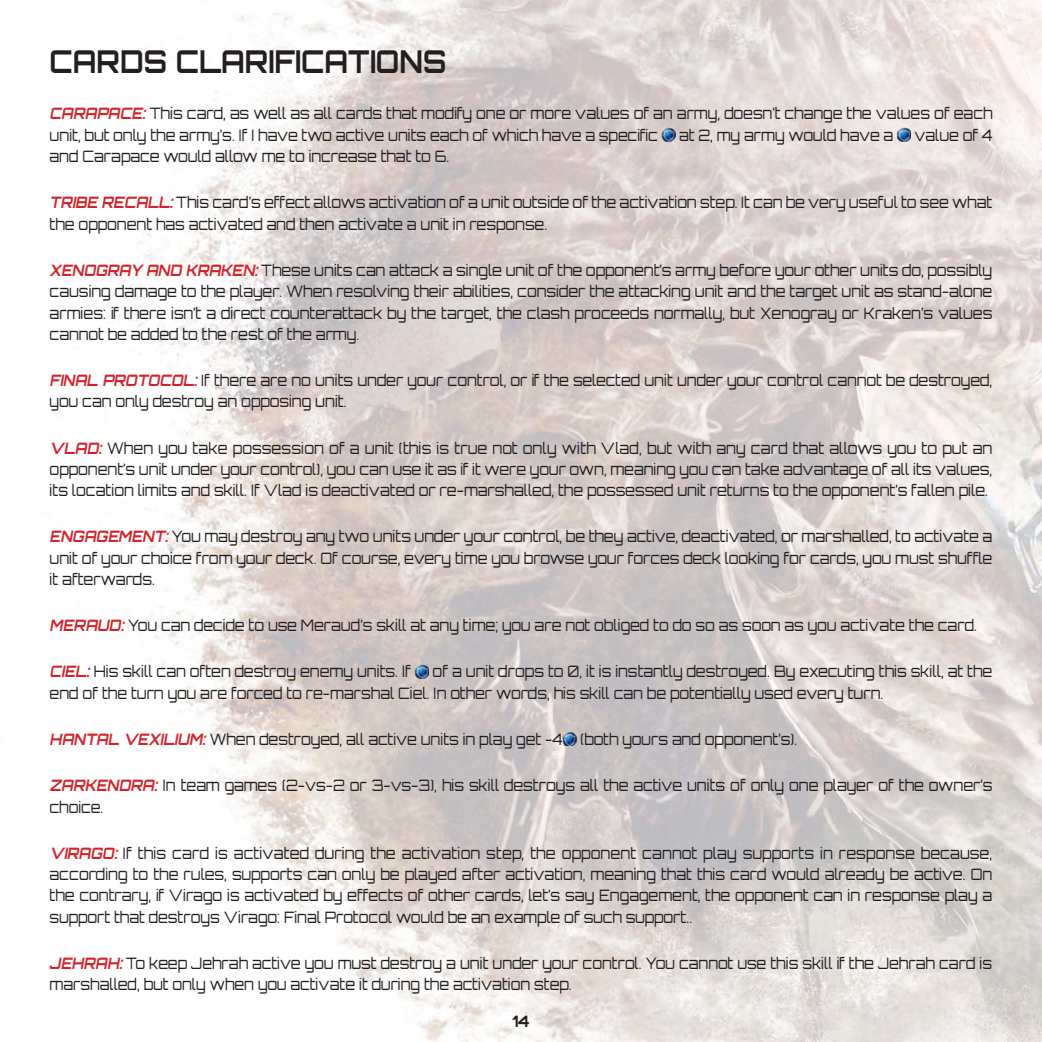
<style>
.page{position:relative;width:1042px;height:1042px;background:#fff}
.page>*{position:absolute;margin:0;border:0;box-sizing:border-box;transform-origin:0 0}
.t1{font:700 31.5px "Orbitron";color:#231f20;scale:.9 1}
.t2{font:300 15.75px/21.3px "Orbitron";color:#231f20;scale:.9 1}
.t3{font:700 15.75px "Orbitron";color:#231f20}
.s1{font-weight:700;font-style:italic;color:#d2232a}
</style>
<div class="page">
<img style="left:62px;top:0;width:637px;height:639px">
<img style="left:699px;top:0;width:343px;height:1042px">
<img style="left:162px;top:639px;width:538px;height:403px">
<img style="left:210px;top:733px;width:352px;height:15px">
<svg style="left:662px;top:128px;width:13px;height:13px"></svg>
<svg style="left:897px;top:128px;width:13px;height:13px"></svg>
<img style="left:415px;top:665px;width:14px;height:13px">
<img style="left:563px;top:732px;width:13px;height:14px">
<h1 class="t1" style="left:50px;top:51px;width:442px">CARDS CLARIFICATIONS</h1>
<p class="t2" style="left:50px;top:105px;width:1049px"><span class="s1">CARAPACE:</span> This card, as well as all cards that modify one or more values of an army, doesn’t change the values of each unit, but only the army’s. If I have two active units each of which have a specific</p>
<p class="t2" style="left:679px;top:126px;width:239px">at 2, my army would have a</p>
<p class="t2" style="left:914px;top:126px;width:88px">value of 4</p>
<p class="t2" style="left:50px;top:148px;width:446px">and Carapace would allow me to increase that to 6.</p>
<p class="t2" style="left:50px;top:194px;width:1049px"><span class="s1">TRIBE RECALL:</span> This card’s effect allows activation of a unit outside of the activation step. It can be very useful to see what the opponent has activated and then activate a unit in response.</p>
<p class="t2" style="left:50px;top:261px;width:1049px;text-align:justify"><span class="s1">XENOGRAY AND KRAKEN:</span> These units can attack a single unit of the opponent’s army before your other units do, possibly causing damage to the player. When resolving their abilities, consider the attacking unit and the target unit as stand-alone armies: if there isn’t a direct counterattack by the target, the clash proceeds normally, but Xenogray or Kraken’s values cannot be added to the rest of the army.</p>
<p class="t2" style="left:50px;top:371px;width:1049px"><span class="s1">FINAL PROTOCOL:</span> If there are no units under your control, or if the selected unit under your control cannot be destroyed, you can only destroy an opposing unit.</p>
<p class="t2" style="left:50px;top:439px;width:1049px;text-align:justify"><span class="s1">VLAD:</span> When you take possession of a unit (this is true not only with Vlad, but with any card that allows you to put an opponent’s unit under your control), you can use it as if it were your own, meaning you can take advantage of all its values, its location limits and skill. If Vlad is deactivated or re-marshalled, the possessed unit returns to the opponent’s fallen pile.</p>
<p class="t2" style="left:50px;top:528px;width:1049px;text-align:justify"><span class="s1">ENGAGEMENT:</span> You may destroy any two units under your control, be they active, deactivated, or marshalled, to activate a unit of your choice from your deck. Of course, every time you browse your forces deck looking for cards, you must shuffle it afterwards.</p>
<p class="t2" style="left:50px;top:617px;width:1032px"><span class="s1">MERAUD:</span> You can decide to use Meraud’s skill at any time; you are not obliged to do so as soon as you activate the card.</p>
<p class="t2" style="left:50px;top:663px;width:403px"><span class="s1">CIEL:</span> His skill can often destroy enemy units. If</p>
<p class="t2" style="left:50px;top:663px;width:1049px;text-indent:383px">of a unit drops to 0, it is instantly destroyed. By executing this skill, at the end of the turn you are forced to re-marshal Ciel. In other words, his skill can be potentially used every turn.</p>
<p class="t2" style="left:50px;top:730px;width:832px"><span class="s1">HANTAL VEXILIUM:</span> When destroyed, all active units in play get -4 (both yours and opponent’s).</p>
<p class="t2" style="left:50px;top:777px;width:1049px"><span class="s1">ZARKENDRA:</span> In team games (2-vs-2 or 3-vs-3), his skill destroys all the active units of only one player of the owner’s choice.</p>
<p class="t2" style="left:50px;top:844px;width:1049px;text-align:justify"><span class="s1">VIRAGO:</span> If this card is activated during the activation step, the opponent cannot play supports in response because, according to the rules, supports can only be played after activation, meaning that this card would already be active. On the contrary, if Virago is activated by effects of other cards, let’s say Engagement, the opponent can in response play a support that destroys Virago: Final Protocol would be an example of such support..</p>
<p class="t2" style="left:50px;top:954px;width:1049px"><span class="s1">JEHRAH:</span>To keep Jehrah active you must destroy a unit under your control. You cannot use this skill if the Jehrah card is marshalled, but only when you activate it during the activation step.</p>
<p class="t3" style="left:512px;top:1015px;width:19px">14</p>
</div>
